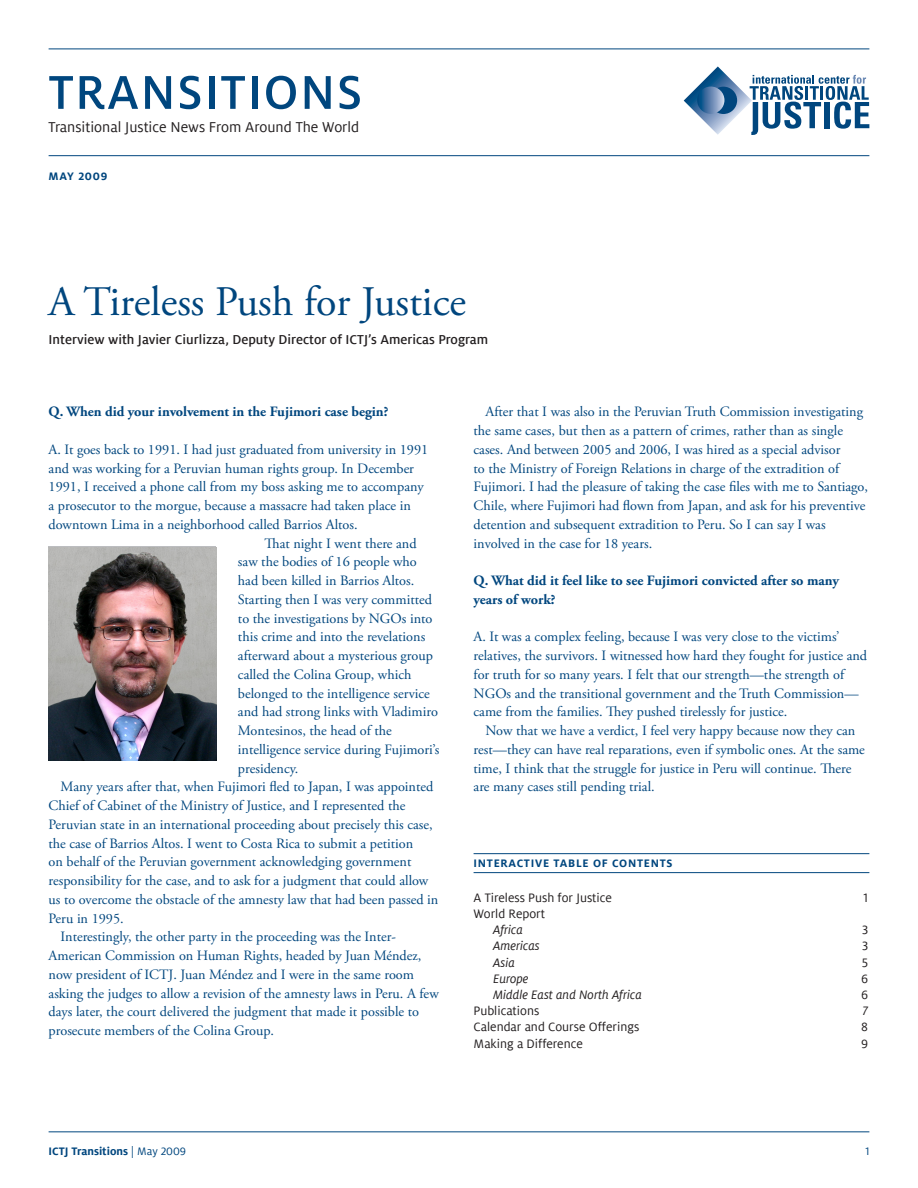
<style>
.page{position:relative;width:918px;height:1188px;background:#fff}
.page>*{position:absolute;margin:0;border:0;box-sizing:border-box;transform-origin:0 0}
.t1{font:500 52.5px "Milo LF";letter-spacing:.03em;color:#00467e}
.feature_head{font:42px "Adobe Garamond Pro";color:#00467e}
.body_general_serif{font:15.75px "Milo LF";color:#231f20}
.sub_head_feature_blu{font:14.25px/18.8px "Adobe Garamond Pro";color:#00467e}
.sub_head_feature_blu-2{font:700 14.25px/18.8px "Adobe Garamond Pro";color:#00467e}
.feature_intro{font:500 14.25px "Milo LF";color:#231f20}
.TOC_body{font:13.5px "Milo LF";color:#231f20}
.TOC_body-2{font:italic 13.5px "Milo LF";color:#231f20}
.TOC_head{font:700 12px "Milo LF";letter-spacing:.06em;color:#00467e}
.TOC_head-2{font:700 12px "Milo LF";color:#00467e}
.body_general_serif-2{font:700 12px "Milo LF";letter-spacing:.06em;color:#00467e}
.t2{font:12px "Milo LF";color:#00467e}
.s1{font-weight:400}
</style>
<div class="page">
<hr style="left:49px;top:1131px;width:820px;height:1px;background:#00467e">
<hr style="left:49px;top:49px;width:820px;height:1px;background:#00467e">
<hr style="left:49px;top:155px;width:820px;height:1px;background:#00467e">
<img style="left:49px;top:548px;width:167px;height:212px">
<hr style="left:474px;top:853px;width:395px;height:1px;background:#00467e">
<hr style="left:474px;top:872px;width:395px;height:1px;background:#00467e">
<svg style="left:684px;top:66px;width:185px;height:69px"></svg>
<div style="left:710px;top:87px;width:27px;height:27px;background:#00467e;border-radius:50%"></div>
<svg style="left:697px;top:87px;width:27px;height:27px"></svg>
<hr style="left:805px;top:86px;width:3px;height:14px;background:#00467e">
<div style="left:824px;top:102px;width:5px;height:26px;background:#00467e"></div>
<hr style="left:820px;top:86px;width:3px;height:14px;background:#00467e">
<p class="t1" style="left:49px;top:63px;width:315px">transitions</p>
<p class="body_general_serif" style="left:49px;top:118px;width:312px">Transitional Justice News From Around The World</p>
<p class="body_general_serif-2" style="left:49px;top:169px;width:60px">MAY 2009</p>
<p class="feature_head" style="left:49px;top:277px;width:419px">A Tireless Push for Justice</p>
<p class="feature_intro" style="left:49px;top:332px;width:441px">Interview with Javier Ciurlizza, Deputy Director of ICTJ’s Americas Program</p>
<p class="sub_head_feature_blu-2" style="left:49px;top:403px;width:341px">Q. When did your involvement in the Fujimori case begin?</p>
<p class="sub_head_feature_blu" style="left:49px;top:441px;width:381px">A. It goes back to 1991. I had just graduated from university in 1991 and was working for a Peruvian human rights group. In December 1991, I received a phone call from my boss asking me to accompany a prosecutor to the morgue, because a massacre had taken place in downtown Lima in a neighborhood called Barrios Altos.</p>
<p class="sub_head_feature_blu" style="left:238px;top:534px;width:203px;text-indent:27px">That night I went there and saw the bodies of 16 people who had been killed in Barrios Altos.<br>Starting then I was very committed to the investigations by NGOs into this crime and into the revelations afterward about a mysterious group called the Colina Group, which belonged to the intelligence service and had strong links with Vladimiro<br>Montesinos, the head of the intelligence service during Fujimori’s presidency.</p>
<p class="sub_head_feature_blu" style="left:49px;top:778px;width:391px;text-indent:12px">Many years after that, when Fujimori fled to Japan, I was appointed Chief of Cabinet of the Ministry of Justice, and I represented the Peruvian state in an international proceeding about precisely this case, the case of Barrios Altos. I went to Costa Rica to submit a petition<br>on behalf of the Peruvian government acknowledging government responsibility for the case, and to ask for a judgment that could allow us to overcome the obstacle of the amnesty law that had been passed in Peru in 1995.</p>
<p class="sub_head_feature_blu" style="left:49px;top:928px;width:392px;text-indent:12px">Interestingly, the other party in the proceeding was the Inter-American Commission on Human Rights, headed by Juan Méndez, now president of ICTJ. Juan Méndez and I were in the same room asking the judges to allow a revision of the amnesty laws in Peru. A few days later, the court delivered the judgment that made it possible to prosecute members of the Colina Group.</p>
<p class="sub_head_feature_blu" style="left:474px;top:403px;width:396px;text-indent:12px">After that I was also in the Peruvian Truth Commission investigating the same cases, but then as a pattern of crimes, rather than as single cases. And between 2005 and 2006, I was hired as a special advisor<br>to the Ministry of Foreign Relations in charge of the extradition of Fujimori. I had the pleasure of taking the case files with me to Santiago, Chile, where Fujimori had flown from Japan, and ask for his preventive detention and subsequent extradition to Peru. So I can say I was involved in the case for 18 years.</p>
<p class="sub_head_feature_blu-2" style="left:474px;top:572px;width:367px">Q. What did it feel like to see Fujimori convicted after so many years of work?</p>
<p class="sub_head_feature_blu" style="left:474px;top:628px;width:395px">A. It was a complex feeling, because I was very close to the victims’ relatives, the survivors. I witnessed how hard they fought for justice and for truth for so many years. I felt that our strength—the strength of NGOs and the transitional government and the Truth Commission— came from the families. They pushed tirelessly for justice.</p>
<p class="sub_head_feature_blu" style="left:474px;top:722px;width:393px;text-indent:12px">Now that we have a verdict, I feel very happy because now they can rest—they can have real reparations, even if symbolic ones. At the same time, I think that the struggle for justice in Peru will continue. There are many cases still pending trial.</p>
<p class="TOC_head" style="left:474px;top:856px;width:43px">I NTERACTI</p>
<p class="TOC_head" style="left:535px;top:856px;width:139px">VE TABLE OF CONTENTS</p>
<p class="TOC_body" style="left:474px;top:890px;width:140px">A Tireless Push for Justice</p>
<p class="TOC_body" style="left:864px;top:890px;width:6px">1</p>
<p class="TOC_body" style="left:474px;top:907px;width:73px">World Report</p>
<p class="TOC_body-2" style="left:493px;top:923px;width:31px">Africa</p>
<p class="TOC_body" style="left:862px;top:923px;width:7px">3</p>
<p class="TOC_body-2" style="left:493px;top:939px;width:48px">Americas</p>
<p class="TOC_body" style="left:862px;top:939px;width:7px">3</p>
<p class="TOC_body-2" style="left:493px;top:955px;width:23px">Asia</p>
<p class="TOC_body" style="left:862px;top:955px;width:8px">5</p>
<p class="TOC_body-2" style="left:493px;top:971px;width:37px">Europe</p>
<p class="TOC_body" style="left:861px;top:971px;width:9px">6</p>
<p class="TOC_body-2" style="left:493px;top:988px;width:150px">Middle East and North Africa</p>
<p class="TOC_body" style="left:861px;top:988px;width:9px">6</p>
<p class="TOC_body" style="left:474px;top:1004px;width:67px">Publications</p>
<p class="TOC_body-2" style="left:863px;top:1004px;width:7px">7</p>
<p class="TOC_body" style="left:474px;top:1020px;width:167px">Calendar and Course Offerings</p>
<p class="TOC_body" style="left:861px;top:1020px;width:8px">8</p>
<p class="TOC_body" style="left:474px;top:1036px;width:111px">Making a Difference</p>
<p class="TOC_body" style="left:861px;top:1036px;width:8px">9</p>
<p class="TOC_head-2" style="left:49px;top:1144px;width:139px">ICTJ TRANSITIONS <span class="s1">| May 2009</span></p>
<p class="t2" style="left:866px;top:1145px;width:6px">1</p>
</div>
